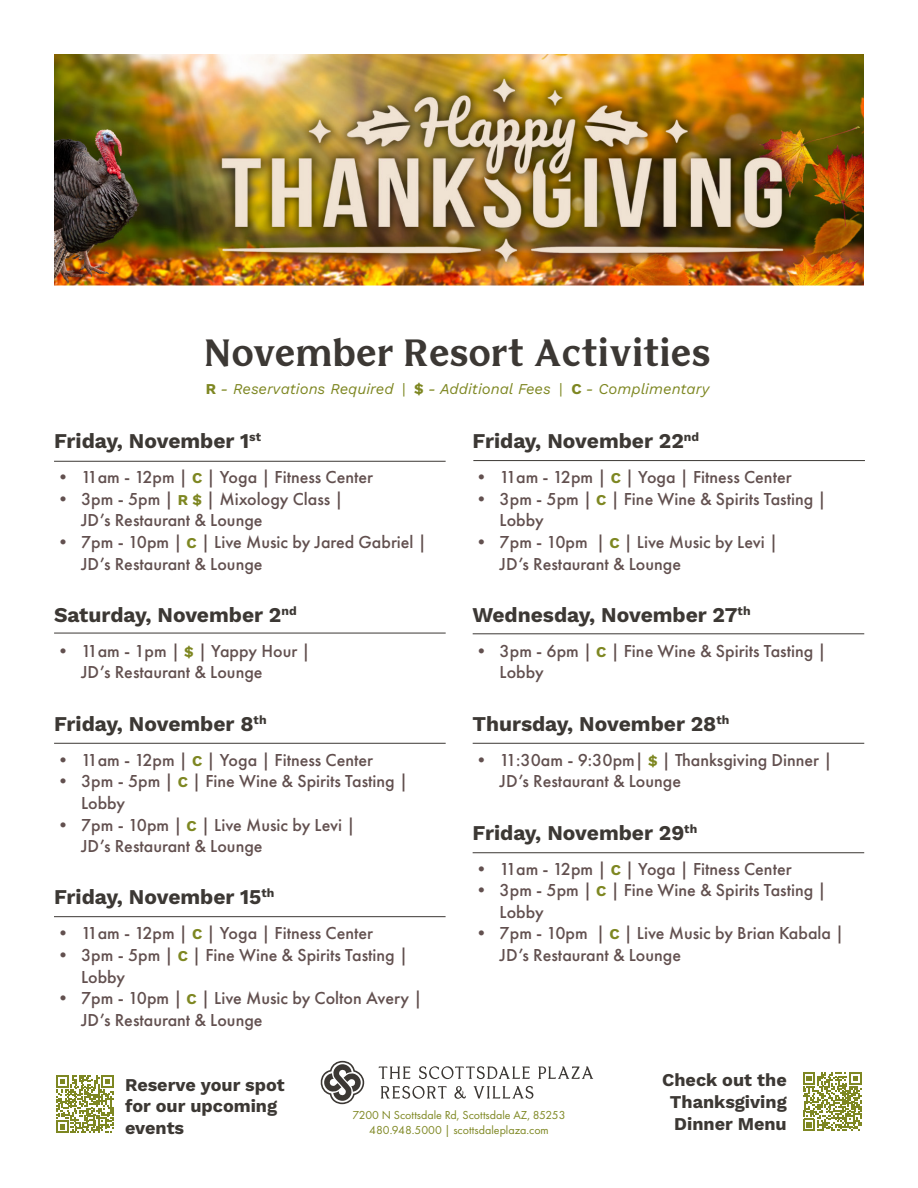
<style>
.page{position:relative;width:918px;height:1188px;background:#fff}
.page>*{position:absolute;margin:0;border:0;box-sizing:border-box;transform-origin:0 0}
.t1{font:700 37.5px "Bianco Serif";color:#3c3834}
.Date{font:21px "Work Sans";color:#3c3834}
.t2{font:500 18px/21.6px "Futura PT";color:#62504f}
.Date-2{font:18px/21.6px "Work Sans";color:#3c3834}
.t3{font:italic 15px "Work Sans";color:#7e8722}
.t4{font:12px "Futura PT";color:#7e8722}
.s1{font-style:normal}
.s2{font-family:"Work Sans";font-weight:400;font-size:15px;color:#7e8722}
</style>
<div class="page">
<svg style="left:321px;top:1061px;width:44px;height:43px"></svg>
<svg style="left:379px;top:1067px;width:31px;height:12px"></svg>
<svg style="left:419px;top:1066px;width:111px;height:13px"></svg>
<svg style="left:538px;top:1067px;width:55px;height:12px"></svg>
<svg style="left:381px;top:1086px;width:66px;height:13px"></svg>
<svg style="left:454px;top:1086px;width:12px;height:13px"></svg>
<svg style="left:473px;top:1086px;width:60px;height:13px"></svg>
<svg style="left:56px;top:1075px;width:58px;height:58px"></svg>
<img style="left:54px;top:54px;width:810px;height:231px">
<svg style="left:803px;top:1072px;width:59px;height:59px"></svg>
<hr style="left:54px;top:461px;width:392px;height:1px;background:#3c3834">
<hr style="left:473px;top:460px;width:392px;height:1px;background:#3c3834">
<hr style="left:473px;top:633px;width:391px;height:1px;background:#3c3834">
<hr style="left:473px;top:743px;width:391px;height:1px;background:#3c3834">
<hr style="left:54px;top:633px;width:392px;height:1px;background:#3c3834">
<hr style="left:54px;top:743px;width:392px;height:1px;background:#3c3834">
<hr style="left:54px;top:916px;width:392px;height:1px;background:#3c3834">
<hr style="left:473px;top:852px;width:391px;height:1px;background:#3c3834">
<p class="t1" style="left:204px;top:330px;width:509px">November Resort Activities</p>
<p class="t3" style="left:206px;top:377px;width:505px"><span class="s1">R</span> - Reservations Required <span class="s1">| $</span> - Additional Fees <span class="s1">| C</span> - Complimentary</p>
<p class="Date" style="left:54px;top:425px;width:209px">Friday, November 1<sup>st</sup></p>
<p class="t2" style="left:54px;top:466px;width:321px">• 11am - 12pm | <span class="s2">C</span> | Yoga | Fitness Center</p>
<p class="t2" style="left:81px;top:488px;width:264px;text-indent:-27px">• 3pm - 5pm | <span class="s2">R $</span> | Mixology Class |<br>JD’s Restaurant &amp; Lounge</p>
<p class="t2" style="left:81px;top:531px;width:347px;text-indent:-27px">• 7pm - 10pm | <span class="s2">C</span> | Live Music by Jared Gabriel |<br>JD’s Restaurant &amp; Lounge</p>
<p class="Date" style="left:54px;top:599px;width:244px">Saturday, November 2<sup>nd</sup></p>
<p class="t2" style="left:81px;top:640px;width:231px;text-indent:-27px">• 11am - 1pm | <span class="s2">$</span> | Yappy Hour |<br>JD’s Restaurant &amp; Lounge</p>
<p class="Date" style="left:54px;top:708px;width:214px">Friday, November 8<sup>th</sup></p>
<p class="t2" style="left:54px;top:749px;width:321px">• 11am - 12pm | <span class="s2">C</span> | Yoga | Fitness Center</p>
<p class="t2" style="left:81px;top:771px;width:328px;text-indent:-27px">• 3pm - 5pm | <span class="s2">C</span> | Fine Wine &amp; Spirits Tasting |<br>Lobby</p>
<p class="t2" style="left:81px;top:814px;width:276px;text-indent:-27px">• 7pm - 10pm | <span class="s2">C</span> | Live Music by Levi |<br>JD’s Restaurant &amp; Lounge</p>
<p class="Date" style="left:54px;top:881px;width:222px">Friday, November 15<sup>th</sup></p>
<p class="t2" style="left:54px;top:923px;width:321px">• 11am - 12pm | <span class="s2">C</span> | Yoga | Fitness Center</p>
<p class="t2" style="left:81px;top:944px;width:328px;text-indent:-27px">• 3pm - 5pm | <span class="s2">C</span> | Fine Wine &amp; Spirits Tasting |<br>Lobby</p>
<p class="t2" style="left:81px;top:987px;width:343px;text-indent:-27px">• 7pm - 10pm | <span class="s2">C</span> | Live Music by Colton Avery |<br>JD’s Restaurant &amp; Lounge</p>
<p class="Date" style="left:473px;top:425px;width:228px">Friday, November 22<sup>nd</sup></p>
<p class="t2" style="left:473px;top:466px;width:321px">• 11am - 12pm | <span class="s2">C</span> | Yoga | Fitness Center</p>
<p class="t2" style="left:500px;top:488px;width:328px;text-indent:-27px">• 3pm - 5pm | <span class="s2">C</span> | Fine Wine &amp; Spirits Tasting |<br>Lobby</p>
<p class="t2" style="left:500px;top:531px;width:280px;text-indent:-27px">• 7pm - 10pm | <span class="s2">C</span> | Live Music by Levi |<br>JD’s Restaurant &amp; Lounge</p>
<p class="Date" style="left:473px;top:599px;width:280px">Wednesday, November 27<sup>th</sup></p>
<p class="t2" style="left:500px;top:640px;width:328px;text-indent:-27px">• 3pm - 6pm | <span class="s2">C</span> | Fine Wine &amp; Spirits Tasting |<br>Lobby</p>
<p class="Date" style="left:473px;top:708px;width:258px">Thursday, November 28<sup>th</sup></p>
<p class="t2" style="left:500px;top:749px;width:334px;text-indent:-27px">• 11:30am - 9:30pm| <span class="s2">$</span> | Thanksgiving Dinner |<br>JD’s Restaurant &amp; Lounge</p>
<p class="Date" style="left:473px;top:816px;width:226px">Friday, November 29<sup>th</sup></p>
<p class="t2" style="left:473px;top:858px;width:321px">• 11am - 12pm | <span class="s2">C</span> | Yoga | Fitness Center</p>
<p class="t2" style="left:500px;top:879px;width:328px;text-indent:-27px">• 3pm - 5pm | <span class="s2">C</span> | Fine Wine &amp; Spirits Tasting |<br>Lobby</p>
<p class="t2" style="left:500px;top:923px;width:346px;text-indent:-27px">• 7pm - 10pm | <span class="s2">C</span> | Live Music by Brian Kabala |<br>JD’s Restaurant &amp; Lounge</p>
<p class="Date-2" style="left:125px;top:1073px;width:161px">Reserve your spot for our upcoming events</p>
<p class="Date-2" style="left:670px;top:1069px;width:118px;text-align:justify;text-indent:-8px">Check out the Thanksgiving Dinner Menu</p>
<p class="t4" style="left:353px;top:1108px;width:214px">7200 N Scottsdale Rd, Scottsdale AZ, 85253</p>
<p class="t4" style="left:369px;top:1123px;width:181px">480.948.5000 | scottsdaleplaza.com</p>
</div>
